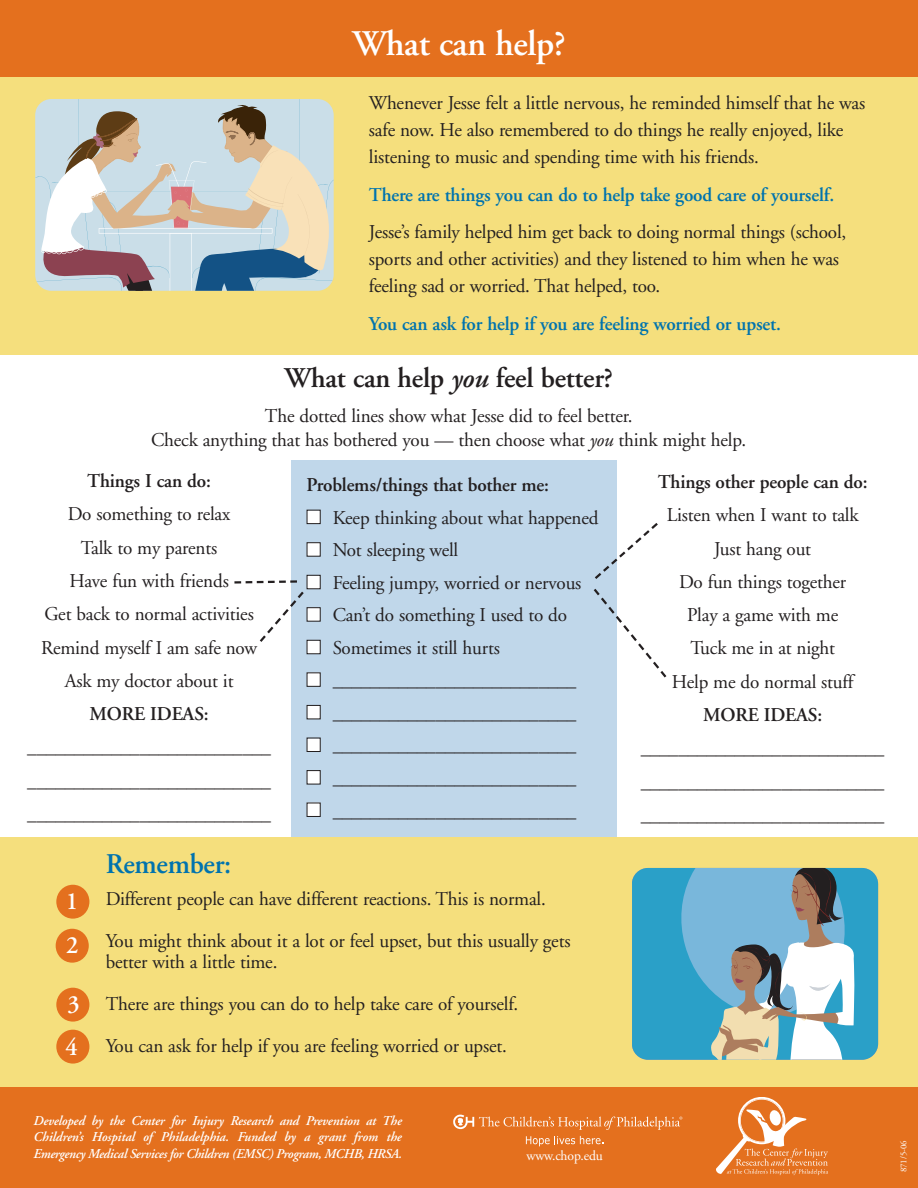
<style>
.page{position:relative;width:918px;height:1188px;background:#fff}
.page>*{position:absolute;margin:0;border:0;box-sizing:border-box;transform-origin:0 0}
.t1{font:600 36px "Adobe Garamond";letter-spacing:-.01em;color:#fff}
.t2{font:600 28.5px "Adobe Garamond";letter-spacing:-.01em;color:#231f20}
.t3{font:600 28.5px "Adobe Garamond";letter-spacing:-.01em;color:#0073ae}
.t4{font:600 24.75px/44.2px "Adobe Garamond";color:#fff}
.t5{font:19.5px/33.3px "Adobe Garamond";letter-spacing:-.01em;color:#231f20}
.t6{font:600 19.5px/33.3px "Adobe Garamond";letter-spacing:-.01em;color:#231f20;text-align:center}
.t7{font:600 19.5px "Adobe Garamond";letter-spacing:-.01em;color:#0073ae}
.t8{font:13.95px "Adobe Garamond";letter-spacing:-.01em;color:#fff}
.t9{font:italic 600 13.5px/16.5px "Adobe Garamond";letter-spacing:-.02em;color:#fff;text-align:justify}
.t10{font:9px "Adobe Garamond";color:#fff}
.s1{font-style:italic}
.s2{color:#fff}
</style>
<div class="page">
<div style="left:291px;top:461px;width:326px;height:385px;background:#c0d7ea"></div>
<div style="left:0;top:838px;width:918px;height:258px;background:#f5df7d"></div>
<div style="left:0;top:1087px;width:918px;height:101px;background:#e4701e"></div>
<svg style="left:526px;top:1136px;width:77px;height:10px"></svg>
<svg style="left:453px;top:1115px;width:229px;height:15px"></svg>
<div style="left:0;top:0;width:918px;height:81px;background:#e4701e"></div>
<div style="left:0;top:77px;width:918px;height:277px;background:#f5df7d"></div>
<svg style="left:35px;top:99px;width:299px;height:192px;background:#c0c4c3"></svg>
<div style="left:632px;top:868px;width:246px;height:192px;background:#2aa0c8"></div>
<svg style="left:672px;top:868px;width:186px;height:192px;background:#83b0c0"></svg>
<div style="left:56px;top:885px;width:33px;height:34px;background:#e4701e;border-radius:50%"></div>
<div style="left:56px;top:929px;width:33px;height:34px;background:#e4701e;border-radius:50%"></div>
<div style="left:56px;top:988px;width:33px;height:34px;background:#e4701e;border-radius:50%"></div>
<div style="left:56px;top:1030px;width:33px;height:34px;background:#e4701e;border-radius:50%"></div>
<svg style="left:234px;top:580px;width:70px;height:62px"></svg>
<svg style="left:593px;top:523px;width:74px;height:155px"></svg>
<svg style="left:716px;top:1097px;width:112px;height:78px"></svg>
<h1 class="t1" style="left:352px;top:29px;width:215px">What can help?</h1>
<p class="t5" style="left:369px;top:91px;width:498px;line-height:27px">Whenever Jesse felt a little nervous, he reminded himself that he was safe now. He also remembered to do things he really enjoyed, like listening to music and spending time with his friends.</p>
<p class="t7" style="left:369px;top:187px;width:467px">There are things you can do to help take good care of yourself.</p>
<p class="t5" style="left:369px;top:220px;width:479px;line-height:27px">Jesse’s family helped him get back to doing normal things (school, sports and other activities) and they listened to him when he was feeling sad or worried. That helped, too.</p>
<p class="t7" style="left:369px;top:316px;width:414px">You can ask for help if you are feeling worried or upset.</p>
<h2 class="t2" style="left:284px;top:367px;width:330px">What can help <span class="s1">you</span> feel better?</h2>
<p class="t5" style="left:151px;top:405px;width:597px;line-height:24px;text-align:center">The dotted lines show what Jesse did to feel better.<br>Check anything that has bothered you — then choose what <span class="s1">you</span> think might help.</p>
<p class="t6" style="left:87px;top:466px;width:125px">Things I can do:</p>
<p class="t5" style="left:41px;top:499px;width:218px;text-align:center">Do something to relax<br>Talk to my parents<br>Have fun with friends<br>Get back to normal activities<br>Remind myself I am safe now<br>Ask my doctor about it</p>
<p class="t6" style="left:27px;top:699px;width:245px">MORE IDEAS: __________________________ __________________________ __________________________</p>
<h2 class="t3" style="left:106px;top:853px;width:127px">Remember:</h2>
<p class="t5" style="left:106px;top:880px;width:466px;line-height:42px">Different people can have different reactions. This is normal.<br>You might think about it a lot or feel upset, but this usually gets</p>
<p class="t5" style="left:106px;top:943px;width:414px;line-height:42px">better with a little time.<br>There are things you can do to help take care of yourself.<br>You can ask for help if you are feeling worried or upset.</p>
<p class="t6" style="left:658px;top:467px;width:211px">Things other people can do:</p>
<p class="t5" style="left:667px;top:500px;width:194px;text-align:center">Listen when I want to talk<br>Just hang out<br>Do fun things together<br>Play a game with me<br>Tuck me in at night<br>Help me do normal stuff</p>
<p class="t6" style="left:641px;top:700px;width:245px">MORE IDEAS: __________________________ __________________________ __________________________</p>
<p class="t6" style="left:306px;top:470px;width:244px">Problems/things that bother me:</p>
<p class="t5" style="left:306px;top:502px;width:294px"><span class="s2">■</span> Keep thinking about what happened</p>
<p class="t5" style="left:306px;top:535px;width:154px"><span class="s2">■</span> Not sleeping well</p>
<p class="t5" style="left:306px;top:568px;width:277px"><span class="s2">■</span> Feeling jumpy, worried or nervous</p>
<p class="t5" style="left:306px;top:600px;width:262px"><span class="s2">■</span> Can’t do something I used to do</p>
<p class="t5" style="left:306px;top:633px;width:195px"><span class="s2">■</span> Sometimes it still hurts</p>
<p class="t6" style="left:306px;top:665px;width:271px"><span class="s2">■</span> __________________________</p>
<p class="t6" style="left:306px;top:698px;width:271px"><span class="s2">■</span> __________________________</p>
<p class="t6" style="left:306px;top:730px;width:271px"><span class="s2">■</span> __________________________</p>
<p class="t6" style="left:306px;top:763px;width:271px"><span class="s2">■</span> __________________________</p>
<p class="t6" style="left:306px;top:795px;width:271px"><span class="s2">■</span> __________________________</p>
<p class="t4" style="left:66px;top:881px;width:14px">1<br>2</p>
<p class="t4" style="left:65px;top:985px;width:16px;line-height:42.9px">3<br>4</p>
<p class="t9" style="left:34px;top:1113px;width:370px">Developed by the Center for Injury Research and Prevention at The Children’s Hospital of Philadelphia. Funded by a grant from the Emergency Medical Services for Children (EMSC) Program, MCHB, HRSA.</p>
<p class="t8" style="left:527px;top:1150px;width:78px">www.chop.edu</p>
<p class="t10" style="left:900px;top:1172px;width:33px;rotate:-90deg">871/5-06</p>
</div>
